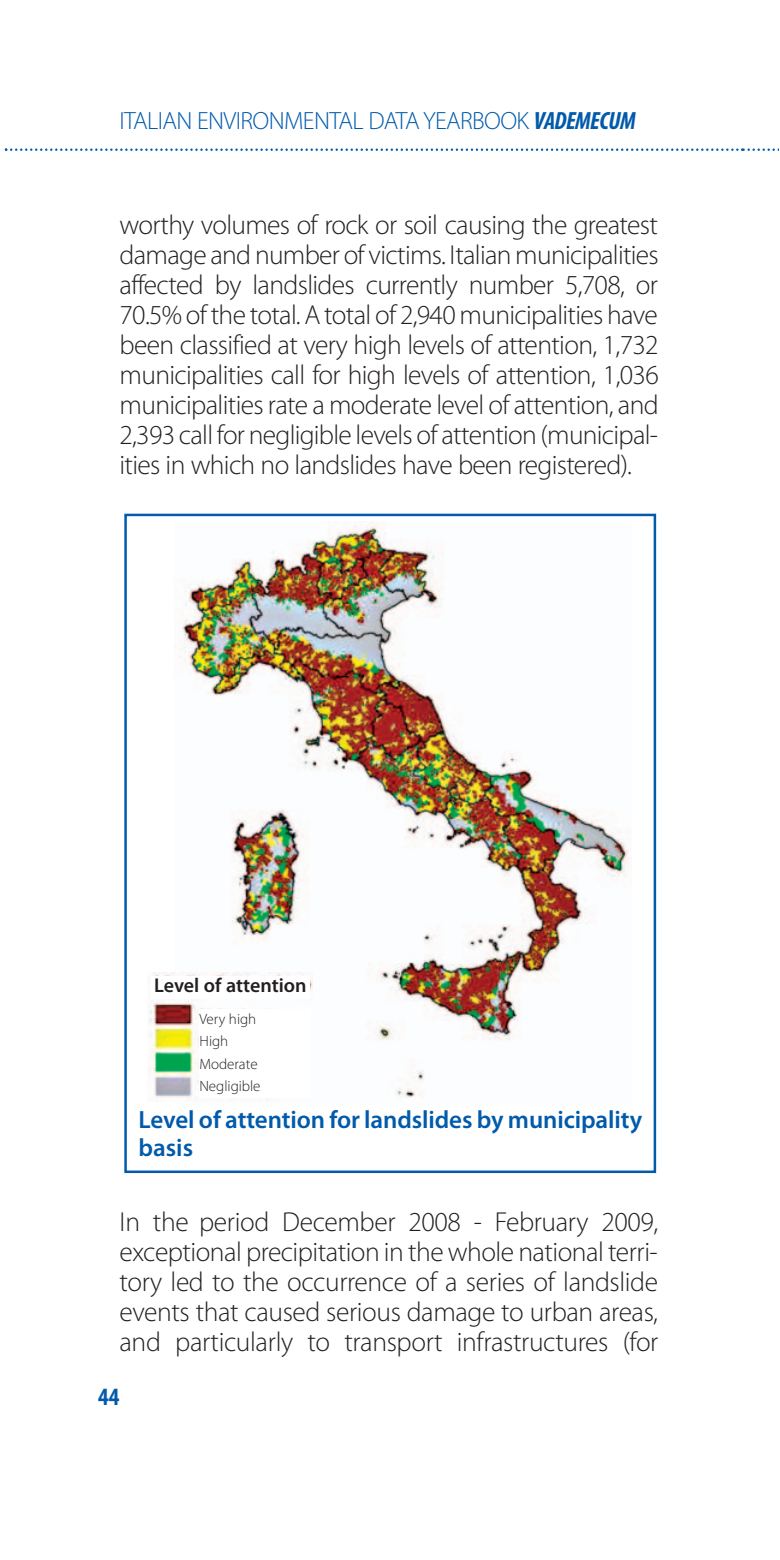
<style>
.page{position:relative;width:780px;height:1560px;background:#fff}
.page>*{position:absolute;margin:0;border:0;box-sizing:border-box;transform-origin:0 0}
.t1{font:300 27.5px/30px "Myriad Pro";letter-spacing:-.025em;color:#231f20;text-align:justify}
.t2{font:600 25px/27.5px "Myriad Pro";letter-spacing:-.005em;color:#015aaa}
.t3{font:300 25px "Myriad Pro";letter-spacing:-.025em;color:#015aaa}
.t4{font:700 condensed 25px "Myriad Pro";color:#015aaa}
.t5{font:600 20px "Myriad Pro";color:#231f20}
.t6{font:300 15px/22.5px "Myriad Pro";color:#231f20}
.s1{font-weight:700;font-style:italic;font-stretch:condensed}
</style>
<div class="page">
<img style="left:182px;top:521px;width:449px;height:581px">
<div style="left:124px;top:513px;width:532px;height:659px;border:2px solid #015aaa"></div>
<svg style="left:5px;top:148px;width:774px;height:3px"></svg>
<img style="left:147px;top:972px;width:165px;height:129px">
<div style="left:151px;top:975px;width:159px;height:23px;background:#fff"></div>
<div style="left:199px;top:1009px;width:112px;height:88px;background:#fff"></div>
<p class="t3" style="left:119px;top:111px;width:517px">ITALIAN ENVIRONMENTAL DATA YEARBOOK <span class="s1">VADEMECUM</span></p>
<p class="t1" style="left:119px;top:212px;width:540px">worthy volumes of rock or soil causing the greatest damage and number of victims. Italian municipalities affected by landslides currently number 5,708, or 70.5% of the total. A total of 2,940 municipalities have been classified at very high levels of attention, 1,732 municipalities call for high levels of attention, 1,036 municipalities rate a moderate level of attention, and 2,393 call for negligible levels of attention (municipal&shy;ities in which no landslides have been registered).</p>
<p class="t5" style="left:154px;top:977px;width:154px">Level of attention</p>
<p class="t6" style="left:199px;top:1008px;width:63px">Very high<br>High<br>Moderate<br>Negligible</p>
<p class="t2" style="left:138px;top:1107px;width:505px">Level of attention for landslides by municipality basis</p>
<p class="t1" style="left:119px;top:1208px;width:540px">In the period December 2008 - February 2009, exceptional precipitation in the whole national terri&shy;tory led to the occurrence of a series of landslide events that caused serious damage to urban areas, and particularly to transport infrastructures (for</p>
<p class="t4" style="left:98px;top:1387px;width:23px">44</p>
</div>
